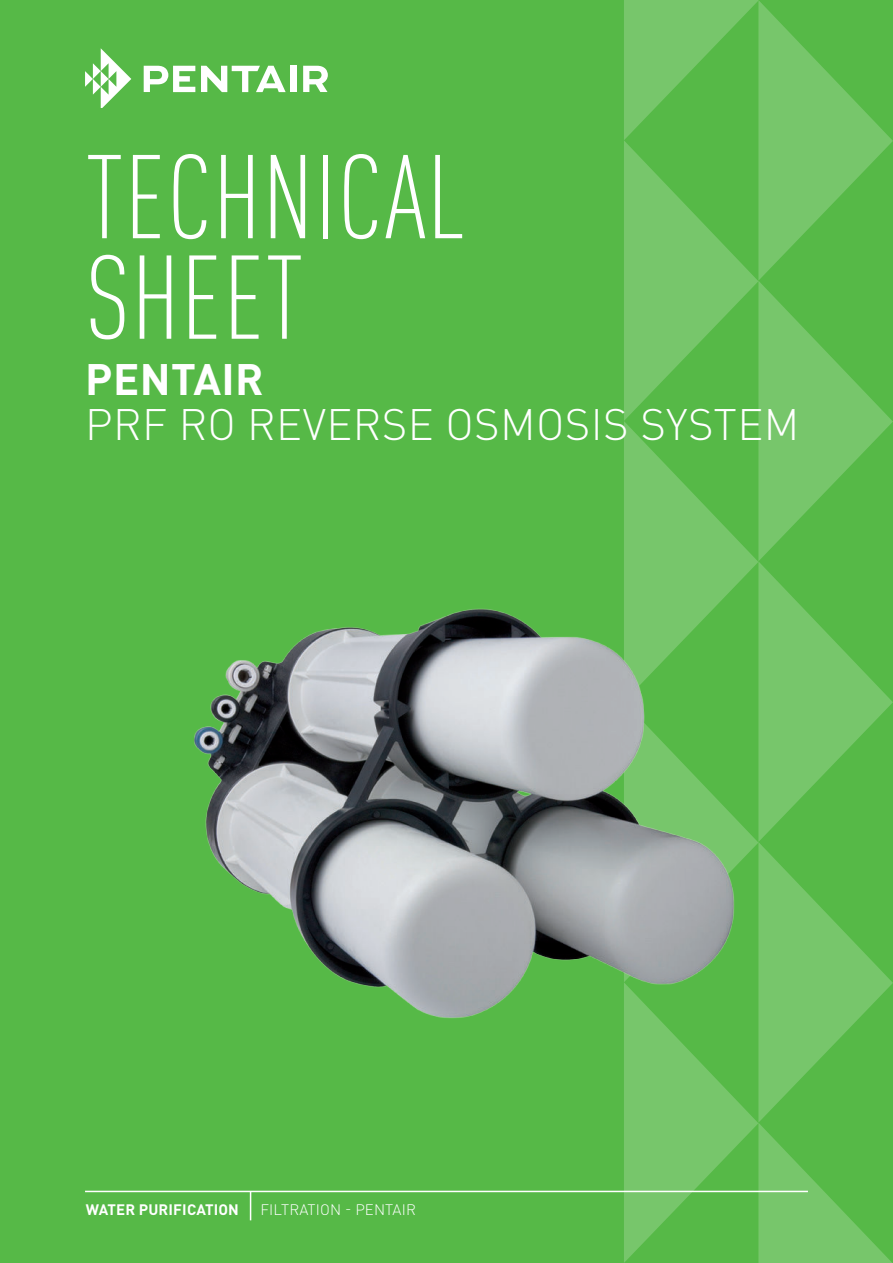
<style>
.page{position:relative;width:893px;height:1263px;background:#fff}
.page>*{position:absolute;margin:0;border:0;box-sizing:border-box;transform-origin:0 0}
.t1{font:300 condensed 117px/100.5px "DIN Pro";letter-spacing:.01em;color:#fff}
.t2{font:300 43.5px "DIN Pro";letter-spacing:.01em;color:#fff}
.t3{font:700 43.5px "DIN Pro";letter-spacing:.01em;color:#fff}
.t4{font:300 15px "DIN Pro";letter-spacing:.01em;color:#fff}
.t5{font:700 15px "DIN Pro";letter-spacing:.01em;color:#fff}
</style>
<div class="page">
<div style="left:0;top:0;width:624px;height:1263px;background:#56b947"></div>
<svg style="left:85px;top:48px;width:46px;height:60px"></svg>
<svg style="left:144px;top:66px;width:51px;height:26px"></svg>
<svg style="left:201px;top:66px;width:85px;height:26px"></svg>
<div style="left:290px;top:66px;width:6px;height:26px;background:#fff"></div>
<svg style="left:303px;top:66px;width:25px;height:26px"></svg>
<svg style="left:624px;top:0;width:269px;height:1263px;background:#66bf58"></svg>
<hr style="left:85px;top:1191px;width:723px;height:1px;background:#fff">
<svg style="left:250px;top:1192px;width:1px;height:28px"></svg>
<img style="left:190px;top:598px;width:546px;height:422px">
<h1 class="t1" style="left:86px;top:158px;width:381px">TECHNICAL<br>SHEET</h1>
<p class="t3" style="left:85px;top:360px;width:180px">PENTAIR</p>
<p class="t2" style="left:85px;top:405px;width:716px">PRF RO REVERSE OSMOSIS SYSTEM</p>
<p class="t5" style="left:86px;top:1203px;width:155px">WATER PURIFICATION</p>
<p class="t4" style="left:261px;top:1203px;width:157px">FILTRATION - PENTAIR</p>
</div>
